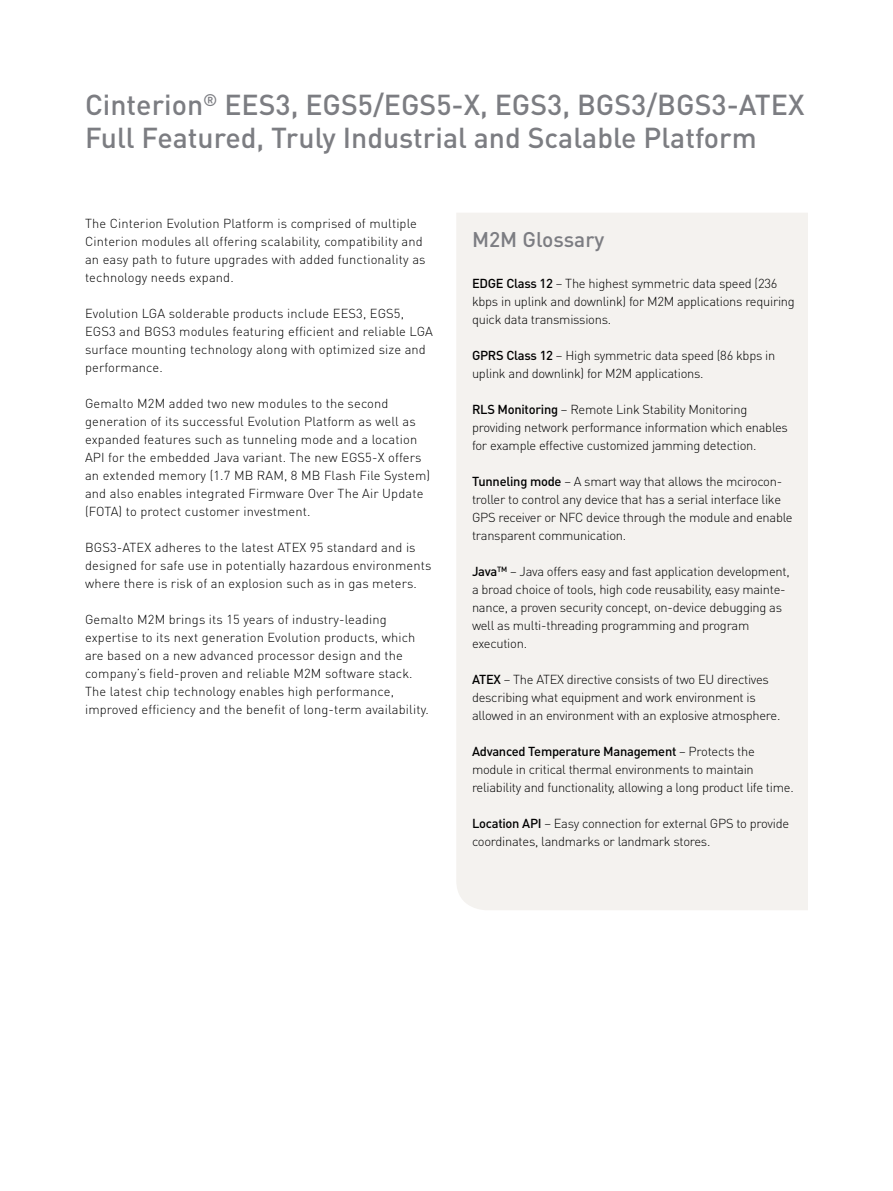
<style>
.page{position:relative;width:893px;height:1191px;background:#fff}
.page>*{position:absolute;margin:0;border:0;box-sizing:border-box;transform-origin:0 0}
.t1{font:500 28.5px/33px "DIN Pro";color:#7c7d82}
.t2{font:500 21px "DIN Pro";color:#7c7d82}
.t3{font:300 12.9px/18px "DIN Pro";letter-spacing:.01em;color:#000}
.t4{font:300 12.9px/18px "DIN Pro";letter-spacing:-.01em;color:#000}
.s1{font-weight:500}
</style>
<div class="page">
<div style="left:456px;top:213px;width:352px;height:697px;background:#f4f2ef"></div>
<h1 class="t1" style="left:85px;top:87px;width:721px">Cinterion<sup>®</sup> EES3, EGS5/EGS5-X, EGS3, BGS3/BGS3-ATEX<br>Full Featured, Truly Industrial and Scalable Platform</h1>
<p class="t3" style="left:85px;top:214px;width:342px">The Cinterion Evolution Platform is comprised of multiple Cinterion modules all offering scalability, compatibility and an easy path to future upgrades with added functionality as technology needs expand.</p>
<p class="t3" style="left:85px;top:304px;width:349px">Evolution LGA solderable products include EES3, EGS5, EGS3 and BGS3 modules featuring efficient and reliable LGA surface mounting technology along with optimized size and performance.</p>
<p class="t3" style="left:85px;top:394px;width:347px">Gemalto M2M added two new modules to the second generation of its successful Evolution Platform as well as expanded features such as tunneling mode and a location API for the embedded Java variant. The new EGS5-X offers an extended memory (1.7 MB RAM, 8 MB Flash File System) and also enables integrated Firmware Over The Air Update (FOTA) to protect customer investment.</p>
<p class="t3" style="left:85px;top:538px;width:348px">BGS3-ATEX adheres to the latest ATEX 95 standard and is designed for safe use in potentially hazardous environments where there is risk of an explosion such as in gas meters.</p>
<p class="t3" style="left:85px;top:610px;width:345px">Gemalto M2M brings its 15 years of industry-leading expertise to its next generation Evolution products, which are based on a new advanced processor design and the company’s field-proven and reliable M2M software stack.<br>The latest chip technology enables high performance, improved efficiency and the benefit of long-term availability.</p>
<h2 class="t2" style="left:472px;top:225px;width:134px">M2M Glossary</h2>
<p class="t4" style="left:472px;top:274px;width:324px"><span class="s1">EDGE Class 12</span> – The highest symmetric data speed (236 kbps in uplink and downlink) for M2M applications requiring quick data transmissions.</p>
<p class="t4" style="left:472px;top:346px;width:305px"><span class="s1">GPRS Class 12</span> – High symmetric data speed (86 kbps in uplink and downlink) for M2M applications.</p>
<p class="t4" style="left:472px;top:400px;width:317px"><span class="s1">RLS Monitoring</span> – Remote Link Stability Monitoring providing network performance information which enables for example effective customized jamming detection.</p>
<p class="t4" style="left:472px;top:472px;width:322px"><span class="s1">Tunneling mode</span> – A smart way that allows the mcirocon&shy;troller to control any device that has a serial interface like GPS receiver or NFC device through the module and enable transparent communication.</p>
<p class="t4" style="left:472px;top:562px;width:319px"><span class="s1">Java</span><sup>TM</sup> – Java offers easy and fast application development, a broad choice of tools, high code reusability, easy mainte&shy;nance, a proven security concept, on-device debugging as well as multi-threading programming and program execution.</p>
<p class="t4" style="left:472px;top:670px;width:310px"><span class="s1">ATEX</span> – The ATEX directive consists of two EU directives describing what equipment and work environment is allowed in an environment with an explosive atmosphere.</p>
<p class="t4" style="left:472px;top:742px;width:323px"><span class="s1">Advanced Temperature Management</span> – Protects the module in critical thermal environments to maintain reliability and functionality, allowing a long product life time.</p>
<p class="t4" style="left:472px;top:814px;width:319px"><span class="s1">Location API</span> – Easy connection for external GPS to provide coordinates, landmarks or landmark stores.</p>
</div>
